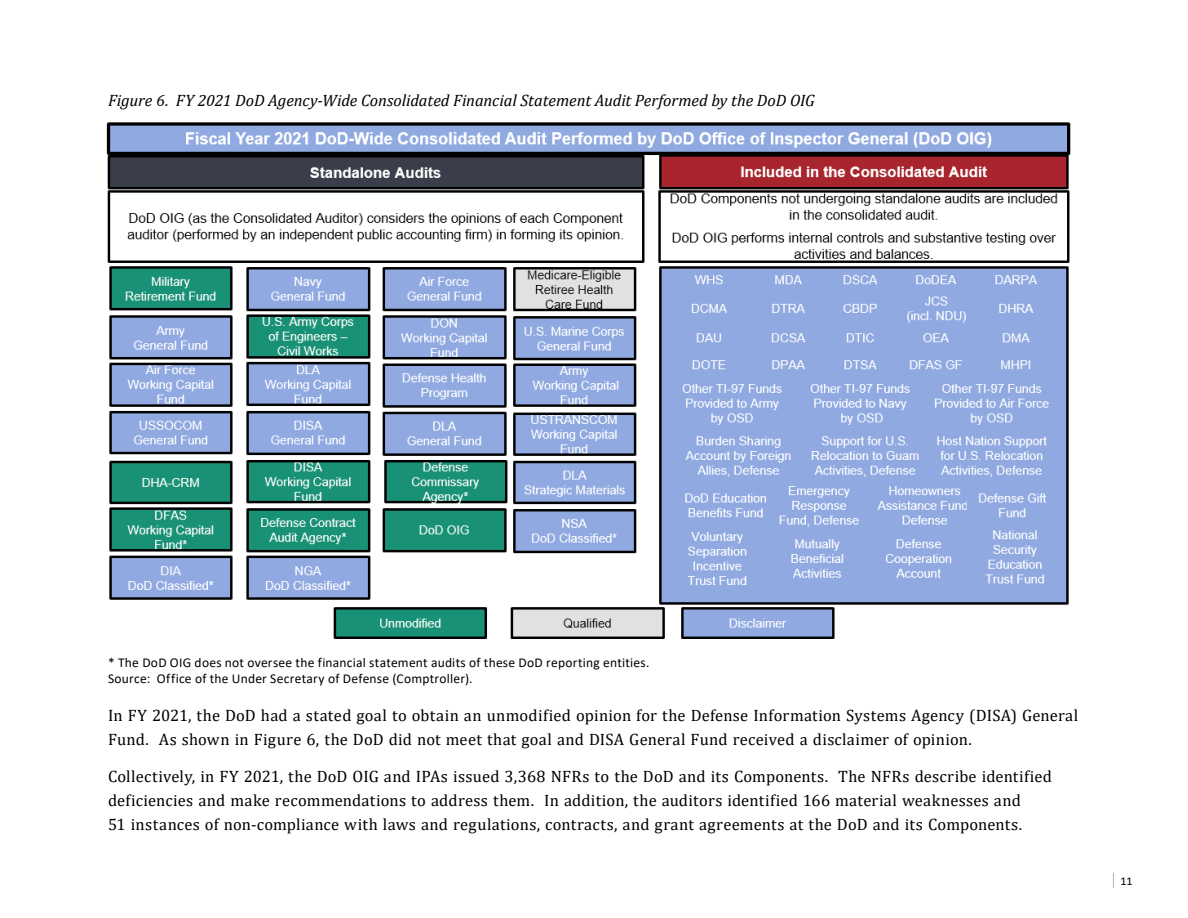
<style>
.page{position:relative;width:1188px;height:918px;background:#fff}
.page>*{position:absolute;margin:0;border:0;box-sizing:border-box;transform-origin:0 0}
.Body{font:16.5px/24px "Cambria";letter-spacing:.015em;color:#000}
.Heading_5{font:italic 16.5px "Cambria";letter-spacing:-.005em;color:#000}
.Figure_Source{font:13.5px/16.5px "Calibri";letter-spacing:.02em;color:#000}
.t1{font:12px "Calibri";color:#000}
.s1{font-family:"Cambria";color:#939598}
</style>
<div class="page">
<img style="left:106px;top:122px;width:965px;height:517px">
<p class="Heading_5" style="left:108px;top:89px;width:708px">Figure 6. FY 2021 DoD Agency-Wide Consolidated Financial Statement Audit Performed by the DoD OIG</p>
<p class="Figure_Source" style="left:108px;top:654px;width:543px">* The DoD OIG does not oversee the financial statement audits of these DoD reporting entities.<br>Source: Office of the Under Secretary of Defense (Comptroller).</p>
<p class="Body" style="left:108px;top:703px;width:972px">In FY 2021, the DoD had a stated goal to obtain an unmodified opinion for the Defense Information Systems Agency (DISA) General<br>Fund. As shown in Figure 6, the DoD did not meet that goal and DISA General Fund received a disclaimer of opinion.</p>
<p class="Body" style="left:108px;top:765px;width:946px">Collectively, in FY 2021, the DoD OIG and IPAs issued 3,368 NFRs to the DoD and its Components. The NFRs describe identified deficiencies and make recommendations to address them. In addition, the auditors identified 166 material weaknesses and<br>51 instances of non-compliance with laws and regulations, contracts, and grant agreements at the DoD and its Components.</p>
<p class="t1" style="left:1110px;top:872px;width:24px"><span class="s1">│</span> 11</p>
</div>
